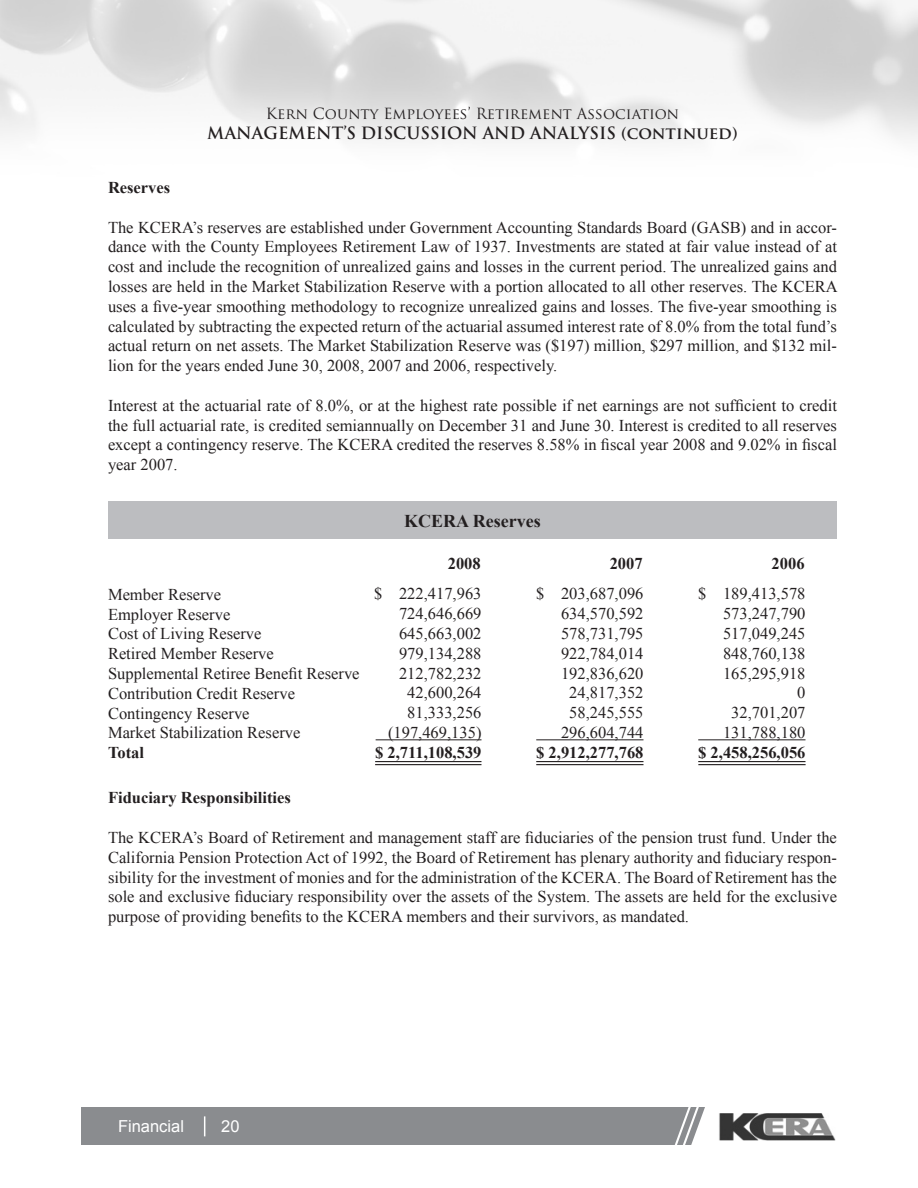
<style>
.page{position:relative;width:918px;height:1188px;background:#fff}
.page>*{position:absolute;margin:0;border:0;box-sizing:border-box;transform-origin:0 0}
.t1{font:700 18px "Times New Roman";color:#231f20}
.t2{font:16.5px/19.8px "Times New Roman";color:#231f20;text-align:justify}
.t3{font:700 16.5px "Times New Roman";color:#231f20}
.t4{font:700 16.5px "Trajan Pro";color:#231f20}
.t5{font:16.5px "Arial";color:#fff}
.t6{font:15px "Trajan Pro";color:#231f20}
</style>
<div class="page">
<div style="left:108px;top:501px;width:729px;height:37px;background:#bcbdc0"></div>
<hr style="left:376px;top:739px;width:106px;height:1px;background:#231f20">
<hr style="left:375px;top:761px;width:107px;height:1px;background:#231f20">
<hr style="left:536px;top:739px;width:108px;height:1px;background:#231f20">
<hr style="left:536px;top:761px;width:108px;height:1px;background:#231f20">
<hr style="left:698px;top:739px;width:108px;height:1px;background:#231f20">
<hr style="left:698px;top:761px;width:108px;height:1px;background:#231f20">
<hr style="left:375px;top:764px;width:107px;height:1px;background:#231f20">
<hr style="left:536px;top:764px;width:108px;height:1px;background:#231f20">
<hr style="left:698px;top:764px;width:108px;height:1px;background:#231f20">
<div style="left:81px;top:1108px;width:638px;height:37px;background:#8a8c8f"></div>
<svg style="left:674px;top:1107px;width:91px;height:38px"></svg>
<svg style="left:204px;top:1116px;width:1px;height:20px"></svg>
<img style="left:718px;top:1114px;width:118px;height:27px">
<p class="t6" style="left:266px;top:104px;width:415px">Kern County Employees’ Retirement Association</p>
<p class="t4" style="left:207px;top:123px;width:532px">MANAGEMENT’S DISCUSSION AND ANALYSIS (continued)</p>
<p class="t3" style="left:108px;top:176px;width:64px">Reserves</p>
<p class="t2" style="left:108px;top:217px;width:731px">The KCERA’s reserves are established under Government Accounting Standards Board (GASB) and in accor&shy;dance with the County Employees Retirement Law of 1937. Investments are stated at fair value instead of at cost and include the recognition of unrealized gains and losses in the current period. The unrealized gains and losses are held in the Market Stabilization Reserve with a portion allocated to all other reserves. The KCERA uses a five-year smoothing methodology to recognize unrealized gains and losses. The five-year smoothing is calculated by subtracting the expected return of the actuarial assumed interest rate of 8.0% from the total fund’s actual return on net assets. The Market Stabilization Reserve was ($197) million, $297 million, and $132 mil&shy;lion for the years ended June 30, 2008, 2007 and 2006, respectively.</p>
<p class="t2" style="left:108px;top:395px;width:731px">Interest at the actuarial rate of 8.0%, or at the highest rate possible if net earnings are not sufficient to credit the full actuarial rate, is credited semiannually on December 31 and June 30. Interest is credited to all reserves except a contingency reserve. The KCERA credited the reserves 8.58% in fiscal year 2008 and 9.02% in fiscal year 2007.</p>
<p class="t2" style="left:108px;top:584px;width:115px">Member Reserve</p>
<p class="t2" style="left:108px;top:604px;width:124px">Employer Reserve</p>
<p class="t2" style="left:108px;top:624px;width:155px">Cost of Living Reserve</p>
<p class="t2" style="left:108px;top:643px;width:167px">Retired Member Reserve</p>
<p class="t2" style="left:108px;top:663px;width:253px">Supplemental Retiree Benefit Reserve</p>
<p class="t2" style="left:108px;top:683px;width:188px">Contribution Credit Reserve</p>
<p class="t2" style="left:108px;top:703px;width:143px">Contingency Reserve</p>
<p class="t2" style="left:108px;top:723px;width:194px">Market Stabilization Reserve</p>
<p class="t3" style="left:108px;top:741px;width:38px">Total</p>
<p class="t1" style="left:404px;top:508px;width:138px">KCERA Reserves</p>
<p class="t3" style="left:448px;top:552px;width:34px">2008</p>
<p class="t3" style="left:610px;top:552px;width:34px">2007</p>
<p class="t3" style="left:772px;top:552px;width:34px">2006</p>
<p class="t2" style="left:374px;top:584px;width:109px">$ 222,417,963</p>
<p class="t2" style="left:399px;top:604px;width:84px">724,646,669</p>
<p class="t2" style="left:399px;top:623px;width:84px">645,663,002</p>
<p class="t2" style="left:399px;top:643px;width:84px">979,134,288</p>
<p class="t2" style="left:399px;top:663px;width:84px">212,782,232</p>
<p class="t2" style="left:407px;top:683px;width:76px">42,600,264</p>
<p class="t2" style="left:407px;top:703px;width:76px">81,333,256</p>
<p class="t2" style="left:388px;top:722px;width:95px">(197,469,135)</p>
<p class="t3" style="left:375px;top:741px;width:108px">$ 2,711,108,539</p>
<p class="t2" style="left:536px;top:584px;width:109px">$ 203,687,096</p>
<p class="t2" style="left:561px;top:604px;width:84px">634,570,592</p>
<p class="t2" style="left:561px;top:623px;width:84px">578,731,795</p>
<p class="t2" style="left:561px;top:643px;width:84px">922,784,014</p>
<p class="t2" style="left:561px;top:663px;width:84px">192,836,620</p>
<p class="t2" style="left:569px;top:683px;width:76px">24,817,352</p>
<p class="t2" style="left:569px;top:703px;width:76px">58,245,555</p>
<p class="t2" style="left:561px;top:722px;width:84px">296,604,744</p>
<p class="t3" style="left:536px;top:741px;width:109px">$ 2,912,277,768</p>
<p class="t2" style="left:698px;top:584px;width:109px">$ 189,413,578</p>
<p class="t2" style="left:723px;top:604px;width:84px">573,247,790</p>
<p class="t2" style="left:723px;top:623px;width:84px">517,049,245</p>
<p class="t2" style="left:723px;top:643px;width:84px">848,760,138</p>
<p class="t2" style="left:723px;top:663px;width:84px">165,295,918</p>
<p class="t2" style="left:797px;top:683px;width:10px">0</p>
<p class="t2" style="left:731px;top:703px;width:76px">32,701,207</p>
<p class="t2" style="left:723px;top:722px;width:84px">131,788,180</p>
<p class="t3" style="left:698px;top:741px;width:109px">$ 2,458,256,056</p>
<p class="t3" style="left:108px;top:787px;width:184px">Fiduciary Responsibilities</p>
<p class="t2" style="left:108px;top:827px;width:731px">The KCERA’s Board of Retirement and management staff are fiduciaries of the pension trust fund. Under the California Pension Protection Act of 1992, the Board of Retirement has plenary authority and fiduciary respon&shy;sibility for the investment of monies and for the administration of the KCERA. The Board of Retirement has the sole and exclusive fiduciary responsibility over the assets of the System. The assets are held for the exclusive purpose of providing benefits to the KCERA members and their survivors, as mandated.</p>
<p class="t5" style="left:118px;top:1115px;width:68px">Financial</p>
<p class="t5" style="left:221px;top:1115px;width:20px">20</p>
</div>
